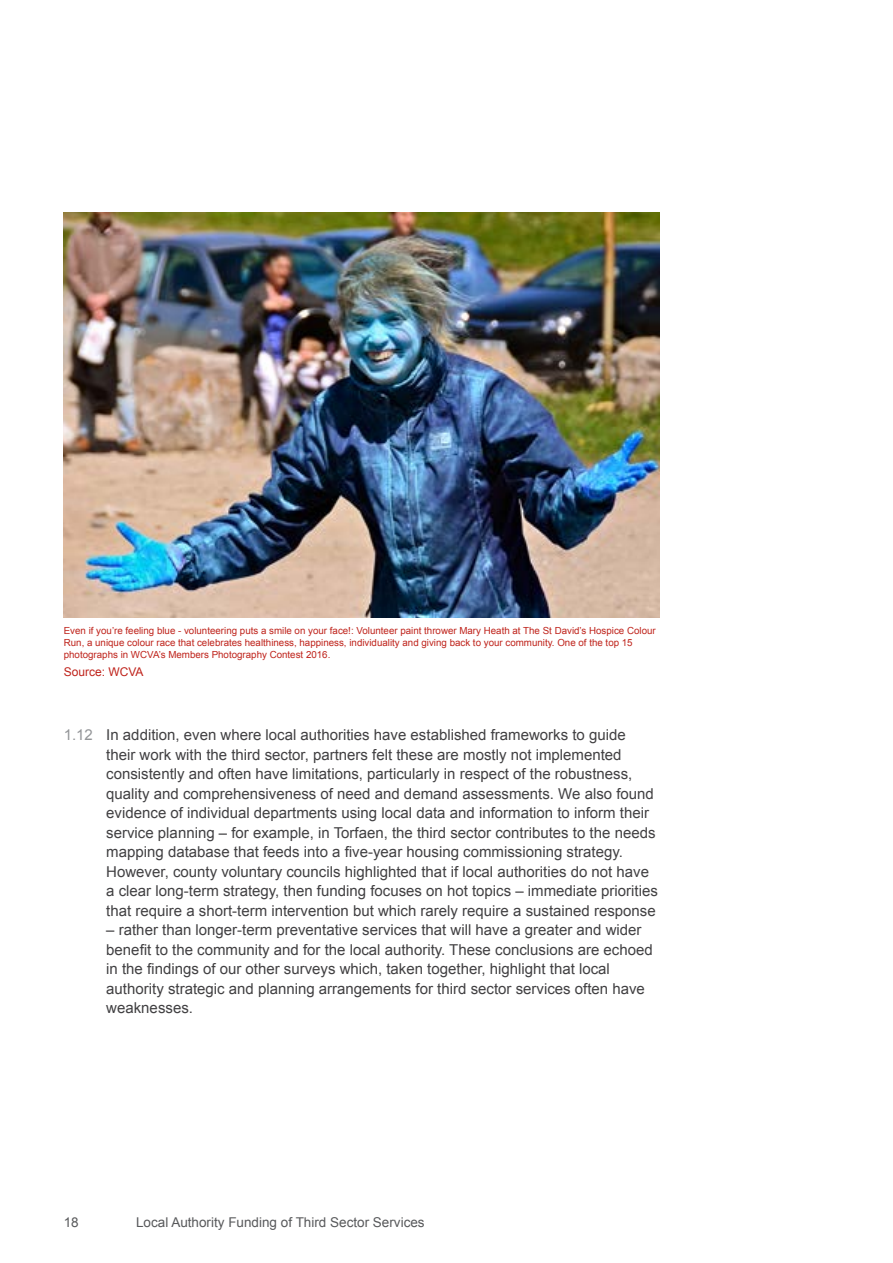
<style>
.page{position:relative;width:893px;height:1263px;background:#fff}
.page>*{position:absolute;margin:0;border:0;box-sizing:border-box;transform-origin:0 0}
.t1{font:15px/19.5px "Arial";color:#414042}
.t2{font:13.5px "Arial";color:#58595b}
.Exhibit_source{font:12px "Arial";color:#bf231b}
.Note_text{font:9.75px/11.7px "Arial";color:#bf231b}
.s1{color:#939598}
</style>
<div class="page">
<img style="left:64px;top:213px;width:595px;height:405px">
<p class="Note_text" style="left:64px;top:625px;width:593px">Even if you’re feeling blue - volunteering puts a smile on your face!: Volunteer paint thrower Mary Heath at The St David’s Hospice Colour<br>Run, a unique colour race that celebrates healthiness, happiness, individuality and giving back to your community. One of the top 15 photographs in WCVA’s Members Photography Contest 2016.</p>
<p class="Exhibit_source" style="left:64px;top:664px;width:81px">Source: WCVA</p>
<p class="t1" style="left:106px;top:725px;width:553px;text-indent:-43px"><span class="s1">1.12</span> In addition, even where local authorities have established frameworks to guide their work with the third sector, partners felt these are mostly not implemented consistently and often have limitations, particularly in respect of the robustness, quality and comprehensiveness of need and demand assessments. We also found evidence of individual departments using local data and information to inform their service planning – for example, in Torfaen, the third sector contributes to the needs mapping database that feeds into a five-year housing commissioning strategy.<br>However, county voluntary councils highlighted that if local authorities do not have a clear long-term strategy, then funding focuses on hot topics – immediate priorities that require a short-term intervention but which rarely require a sustained response</p>
<p class="t1" style="left:106px;top:920px;width:548px">– rather than longer-term preventative services that will have a greater and wider benefit to the community and for the local authority. These conclusions are echoed in the findings of our other surveys which, taken together, highlight that local authority strategic and planning arrangements for third sector services often have weaknesses.</p>
<p class="t2" style="left:64px;top:1213px;width:17px">18</p>
<p class="t2" style="left:136px;top:1213px;width:290px">Local Authority Funding of Third Sector Services</p>
</div>
